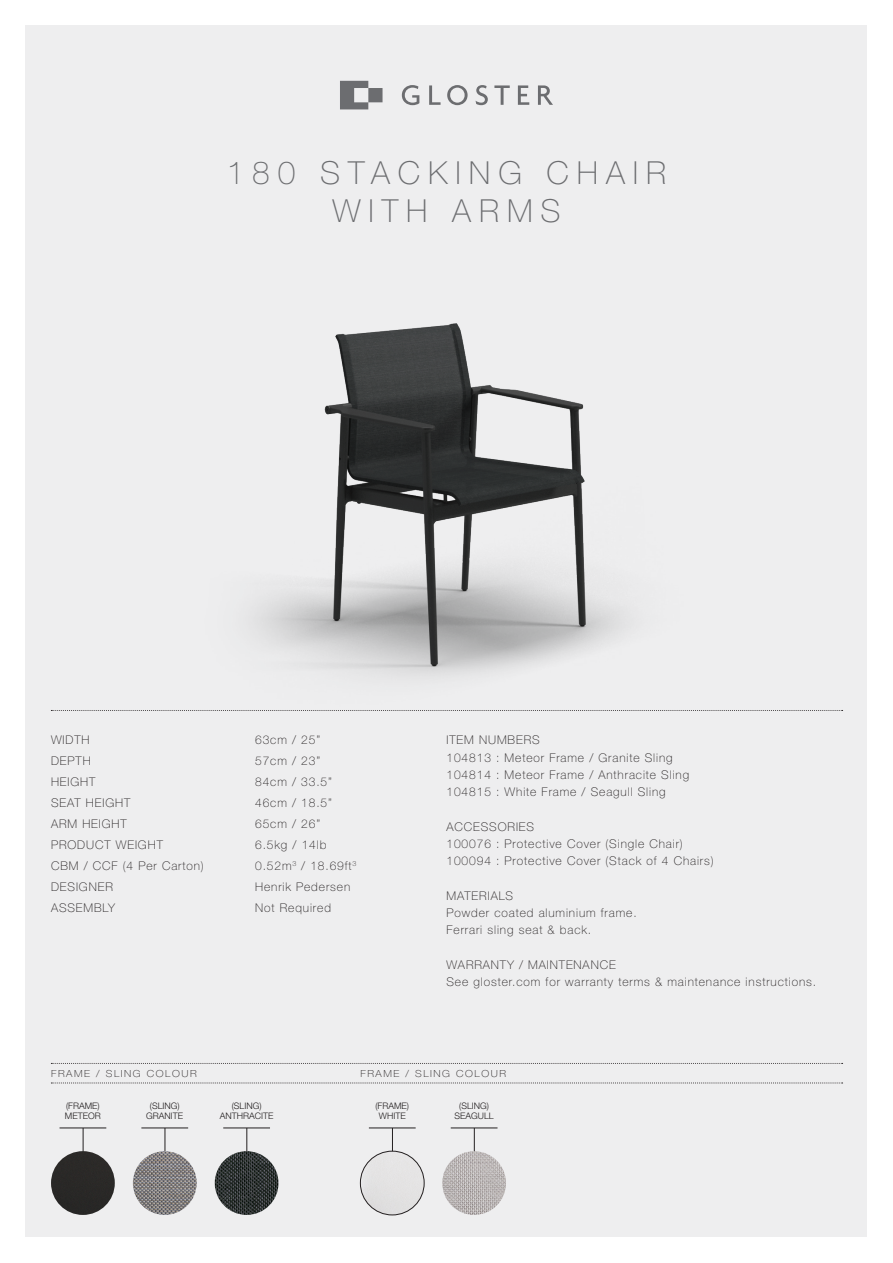
<style>
.page{position:relative;width:893px;height:1263px;background:#fff}
.page>*{position:absolute;margin:0;border:0;box-sizing:border-box;transform-origin:0 0}
.t1{font:100 31.8px "Helvetica Neue LT Pro";letter-spacing:.25em;color:#6c6d70}
.t2{font:100 12px/17.2px "Helvetica Neue LT Pro";letter-spacing:.075em;color:#231f20}
.t3{font:100 9.75px "Helvetica Neue LT Pro";letter-spacing:.15em;color:#231f20;scale:1.08 1}
.t4{font:300 9px "Helvetica Neue LT Pro";color:#231f20}
</style>
<div class="page">
<div style="left:26px;top:26px;width:841px;height:1211px;background:#eeeeef"></div>
<svg style="left:340px;top:81px;width:213px;height:28px"></svg>
<img style="left:253px;top:323px;width:373px;height:353px">
<svg style="left:51px;top:1083px;width:792px;height:1px"></svg>
<svg style="left:51px;top:1063px;width:792px;height:1px"></svg>
<svg style="left:51px;top:710px;width:792px;height:1px"></svg>
<hr style="left:369px;top:1128px;width:47px;height:1px;background:#231f20">
<svg style="left:392px;top:1129px;width:1px;height:22px"></svg>
<div style="left:360px;top:1151px;width:64px;height:64px;background:#e4e3e3;border-radius:32px"></div>
<div style="left:360px;top:1151px;width:64px;height:64px;border:1px solid #231f20;border-radius:50%"></div>
<hr style="left:451px;top:1128px;width:46px;height:1px;background:#231f20">
<svg style="left:474px;top:1128px;width:1px;height:23px"></svg>
<img style="left:442px;top:1151px;width:64px;height:64px;border-radius:32px">
<hr style="left:60px;top:1128px;width:46px;height:1px;background:#231f20">
<svg style="left:83px;top:1128px;width:1px;height:23px"></svg>
<div style="left:51px;top:1151px;width:64px;height:64px;background:#2a2827;border-radius:32px"></div>
<hr style="left:141px;top:1128px;width:47px;height:1px;background:#231f20">
<svg style="left:165px;top:1128px;width:1px;height:23px"></svg>
<img style="left:133px;top:1151px;width:64px;height:64px;border-radius:32px">
<hr style="left:223px;top:1128px;width:47px;height:1px;background:#231f20">
<svg style="left:247px;top:1128px;width:1px;height:23px"></svg>
<img style="left:215px;top:1151px;width:64px;height:64px;border-radius:32px">
<p class="t1" style="left:227px;top:154px;width:441px">180 STACKING CHAIR</p>
<p class="t1" style="left:332px;top:192px;width:230px">WITH ARMS</p>
<p class="t2" style="left:51px;top:731px;width:40px">WIDTH</p>
<p class="t2" style="left:51px;top:752px;width:41px">DEPTH</p>
<p class="t2" style="left:51px;top:773px;width:46px">HEIGHT</p>
<p class="t2" style="left:51px;top:794px;width:81px">SEAT HEIGHT</p>
<p class="t2" style="left:51px;top:815px;width:77px">ARM HEIGHT</p>
<p class="t2" style="left:51px;top:836px;width:113px">PRODUCT WEIGHT</p>
<p class="t2" style="left:51px;top:857px;width:154px">CBM / CCF (4 Per Carton)</p>
<p class="t2" style="left:51px;top:878px;width:63px">DESIGNER</p>
<p class="t2" style="left:51px;top:899px;width:66px">ASSEMBLY</p>
<p class="t2" style="left:255px;top:731px;width:67px">63cm / 25”</p>
<p class="t2" style="left:255px;top:752px;width:67px">57cm / 23”</p>
<p class="t2" style="left:255px;top:773px;width:78px">84cm / 33.5”</p>
<p class="t2" style="left:255px;top:794px;width:78px">46cm / 18.5”</p>
<p class="t2" style="left:255px;top:815px;width:67px">65cm / 26”</p>
<p class="t2" style="left:255px;top:836px;width:73px">6.5kg / 14lb</p>
<p class="t2" style="left:255px;top:857px;width:103px">0.52m<sup>3</sup> / 18.69ft<sup>3</sup></p>
<p class="t2" style="left:255px;top:878px;width:97px">Henrik Pedersen</p>
<p class="t2" style="left:255px;top:899px;width:77px">Not Required</p>
<p class="t2" style="left:446px;top:731px;width:95px">ITEM NUMBERS</p>
<p class="t2" style="left:446px;top:748px;width:228px">104813 : Meteor Frame / Granite Sling</p>
<p class="t2" style="left:446px;top:766px;width:244px">104814 : Meteor Frame / Anthracite Sling</p>
<p class="t2" style="left:446px;top:783px;width:221px">104815 : White Frame / Seagull Sling</p>
<p class="t2" style="left:446px;top:817px;width:89px">ACCESSORIES</p>
<p class="t2" style="left:446px;top:835px;width:238px">100076 : Protective Cover (Single Chair)</p>
<p class="t2" style="left:446px;top:852px;width:269px">100094 : Protective Cover (Stack of 4 Chairs)</p>
<p class="t2" style="left:446px;top:886px;width:68px">MATERIALS</p>
<p class="t2" style="left:446px;top:904px;width:192px">Powder coated aluminium frame.<br>Ferrari sling seat &amp; back.</p>
<p class="t2" style="left:446px;top:955px;width:171px">WARRANTY / MAINTENANCE</p>
<p class="t2" style="left:446px;top:973px;width:371px">See gloster.com for warranty terms &amp; maintenance instructions.</p>
<p class="t3" style="left:51px;top:1067px;width:136px">FRAME / SLING COLOUR</p>
<p class="t4" style="left:66px;top:1100px;width:35px">(FRAME)</p>
<p class="t4" style="left:65px;top:1111px;width:37px">METEOR</p>
<p class="t4" style="left:150px;top:1100px;width:31px">(SLING)</p>
<p class="t4" style="left:146px;top:1111px;width:39px">GRANITE</p>
<p class="t4" style="left:232px;top:1100px;width:31px">(SLING)</p>
<p class="t4" style="left:220px;top:1111px;width:55px">ANTHRACITE</p>
<p class="t3" style="left:360px;top:1067px;width:136px">FRAME / SLING COLOUR</p>
<p class="t4" style="left:375px;top:1100px;width:35px">(FRAME)</p>
<p class="t4" style="left:379px;top:1111px;width:28px">WHITE</p>
<p class="t4" style="left:459px;top:1100px;width:31px">(SLING)</p>
<p class="t4" style="left:455px;top:1111px;width:41px">SEAGULL</p>
</div>
